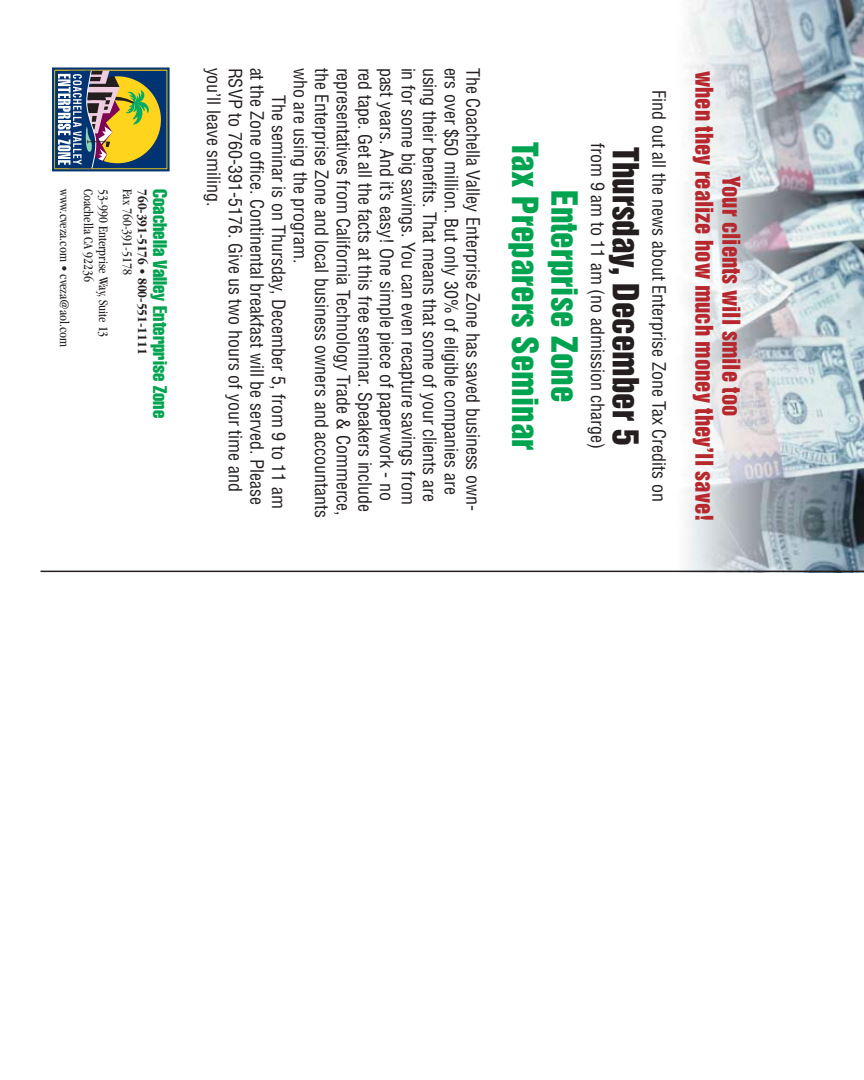
<style>
.page{position:relative;width:864px;height:1080px;background:#fff}
.page>*{position:absolute;margin:0;border:0;box-sizing:border-box;transform-origin:0 0}
.t1{font:33px/39.6px "Helvetica Inserat";color:#00a450;text-align:center}
.t2{font:33px "Helvetica Inserat";color:#241e1f}
.t3{font:22.5px/27px "Helvetica Inserat";color:#b7282e;text-align:center}
.t4{font:extra-condensed 19.5px "Helvetica";color:#00a450}
.t5{font:condensed 18px "Helvetica";color:#241e1f}
.t6{font:condensed 13.5px "Garamond";color:#241e1f}
.t7{font:700 condensed 13.5px "Garamond";color:#241e1f}
</style>
<div class="page">
<img style="left:441px;top:0;width:423px;height:571px">
<hr style="left:40px;top:571px;width:824px;height:1px;background:#241e1f">
<div style="left:52px;top:68px;width:118px;height:103px;border:2px solid #003372"></div>
<svg style="left:55px;top:70px;width:111px;height:99px;background:#7e8469"></svg>
<p class="t6" style="left:72px;top:189px;width:160px;rotate:90deg">www.cveza.com • cveza@aol.com</p>
<p class="t6" style="left:96px;top:189px;width:94px;rotate:90deg">Coachella CA 92236</p>
<p class="t6" style="left:111px;top:189px;width:149px;rotate:90deg">53-990 Enterprise Way, Suite 13</p>
<p class="t6" style="left:135px;top:189px;width:88px;rotate:90deg">Fax 760-391-5178</p>
<p class="t7" style="left:150px;top:189px;width:167px;rotate:90deg">760-391-5176 • 800-551-1111</p>
<p class="t4" style="left:172px;top:189px;width:230px;rotate:90deg">Coachella Valley Enterprise Zone</p>
<p class="t5" style="left:225px;top:68px;width:141px;rotate:90deg">you’ll leave smiling.</p>
<p class="t5" style="left:247px;top:68px;width:426px;rotate:90deg">RSVP to 760-391-5176. Give us two hours of your time and</p>
<p class="t5" style="left:268px;top:68px;width:439px;rotate:90deg">at the Zone office. Continental breakfast will be served. Please</p>
<p class="t5" style="left:312px;top:68px;width:198px;rotate:90deg">who are using the program.</p>
<p class="t5" style="left:333px;top:68px;width:452px;rotate:90deg">the Enterprise Zone and local business owners and accountants</p>
<p class="t5" style="left:355px;top:68px;width:450px;rotate:90deg">representatives from California Technology Trade &amp; Commerce,</p>
<p class="t5" style="left:376px;top:68px;width:446px;rotate:90deg">red tape. Get all the facts at this free seminar. Speakers include</p>
<p class="t5" style="left:398px;top:68px;width:435px;rotate:90deg">past years. And it’s easy! One simple piece of paperwork - no</p>
<p class="t5" style="left:420px;top:68px;width:439px;rotate:90deg">in for some big savings. You can even recapture savings from</p>
<p class="t5" style="left:441px;top:68px;width:436px;rotate:90deg">using their benefits. That means that some of your clients are</p>
<p class="t5" style="left:463px;top:68px;width:429px;rotate:90deg">ers over $50 million. But only 30% of eligible companies are</p>
<p class="t5" style="left:484px;top:68px;width:445px;rotate:90deg">The Coachella Valley Enterprise Zone has saved business own-</p>
<p class="t5" style="left:290px;top:94px;width:416px;rotate:90deg">The seminar is on Thursday, December 5, from 9 to 11 am</p>
<h1 class="t1" style="left:584px;top:142px;width:309px;rotate:90deg">Enterprise Zone<br>Tax Preparers Seminar</h1>
<p class="t5" style="left:609px;top:143px;width:307px;rotate:90deg">from 9 am to 11 am (no admission charge)</p>
<h1 class="t2" style="left:646px;top:147px;width:300px;rotate:90deg">Thursday, December 5</h1>
<p class="t5" style="left:670px;top:90px;width:413px;rotate:90deg">Find out all the news about Enterprise Zone Tax Credits on</p>
<p class="t3" style="left:744px;top:71px;width:452px;rotate:90deg">Your clients will smile too<br>when they realize how much money they’ll save!</p>
</div>
